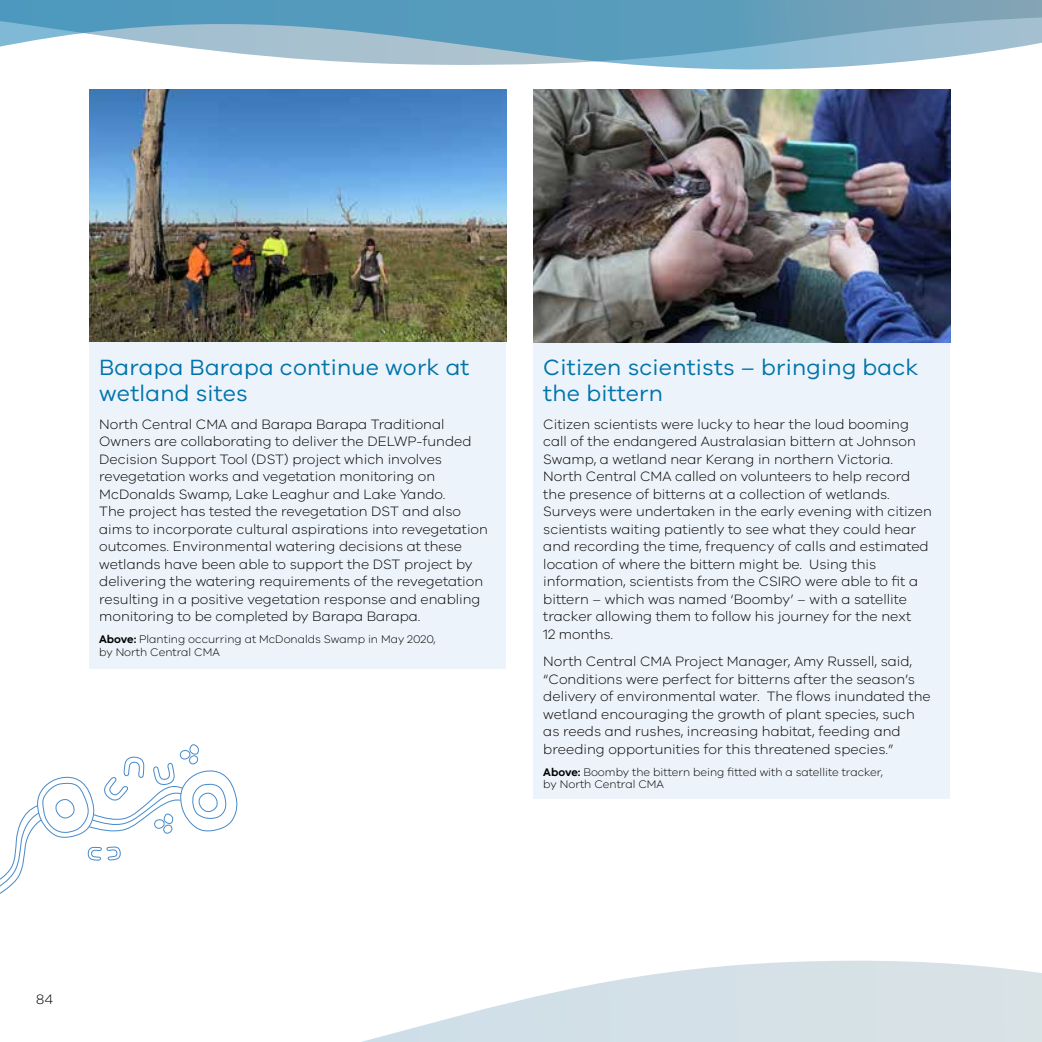
<style>
.page{position:relative;width:1042px;height:1042px;background:#fff}
.page>*{position:absolute;margin:0;border:0;box-sizing:border-box;transform-origin:0 0}
.t1{font:22.75px/26.2px "VIC";letter-spacing:.01em;color:#0074ab}
.t2{font:300 14px/17.5px "VIC";color:#000}
.t3{font:300 11.38px/12.2px "VIC";color:#000}
.s1{font-weight:600}
</style>
<div class="page">
<svg style="left:0;top:0;width:1042px;height:92px"></svg>
<div style="left:89px;top:342px;width:417px;height:326px;background:#edf3fa"></div>
<img style="left:89px;top:89px;width:417px;height:253px">
<svg style="left:361px;top:960px;width:681px;height:82px"></svg>
<div style="left:533px;top:342px;width:417px;height:457px;background:#edf3fa"></div>
<img style="left:533px;top:89px;width:417px;height:253px">
<svg style="left:0;top:744px;width:238px;height:150px"></svg>
<h1 class="t1" style="left:99px;top:353px;width:372px">Barapa Barapa continue work at wetland sites</h1>
<p class="t2" style="left:99px;top:415px;width:390px">North Central CMA and Barapa Barapa Traditional Owners are collaborating to deliver the DELWP-funded Decision Support Tool (DST) project which involves revegetation works and vegetation monitoring on McDonalds Swamp, Lake Leaghur and Lake Yando.<br>The project has tested the revegetation DST and also aims to incorporate cultural aspirations into revegetation outcomes. Environmental watering decisions at these wetlands have been able to support the DST project by delivering the watering requirements of the revegetation resulting in a positive vegetation response and enabling monitoring to be completed by Barapa Barapa.</p>
<p class="t3" style="left:99px;top:633px;width:338px"><span class="s1">Above:</span> Planting occurring at McDonalds Swamp in May 2020, by North Central CMA</p>
<h1 class="t1" style="left:543px;top:353px;width:377px">Citizen scientists – bringing back the bittern</h1>
<p class="t2" style="left:543px;top:415px;width:390px">Citizen scientists were lucky to hear the loud booming call of the endangered Australasian bittern at Johnson Swamp, a wetland near Kerang in northern Victoria.<br>North Central CMA called on volunteers to help record the presence of bitterns at a collection of wetlands.<br>Surveys were undertaken in the early evening with citizen scientists waiting patiently to see what they could hear and recording the time, frequency of calls and estimated location of where the bittern might be. Using this information, scientists from the CSIRO were able to fit a bittern – which was named ‘Boomby’ – with a satellite tracker allowing them to follow his journey for the next<br>12 months.</p>
<p class="t2" style="left:543px;top:652px;width:389px">North Central CMA Project Manager, Amy Russell, said, “Conditions were perfect for bitterns after the season’s delivery of environmental water. The flows inundated the wetland encouraging the growth of plant species, such as reeds and rushes, increasing habitat, feeding and breeding opportunities for this threatened species.”</p>
<p class="t3" style="left:543px;top:765px;width:341px"><span class="s1">Above:</span> Boomby the bittern being fitted with a satellite tracker, by North Central CMA</p>
<p class="t2" style="left:36px;top:990px;width:18px">84</p>
</div>
